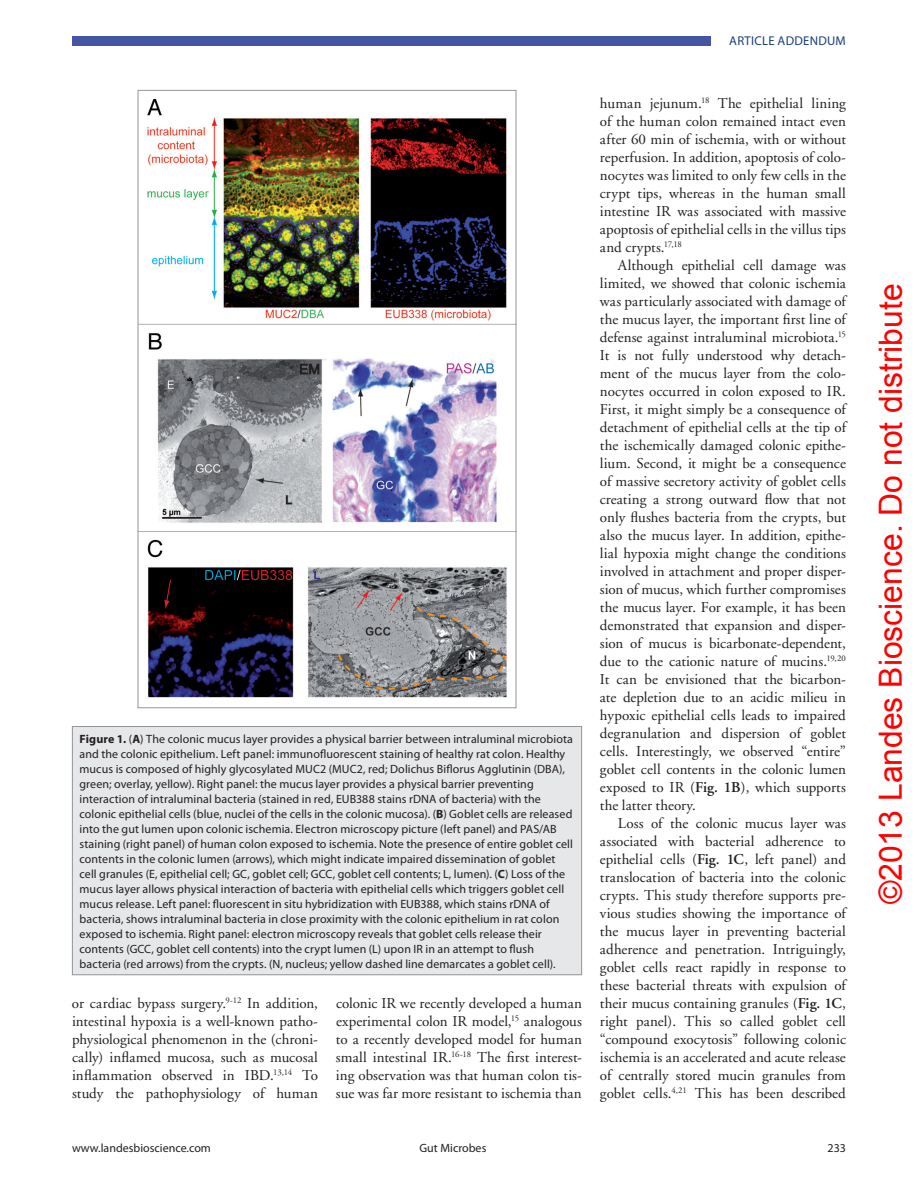
<style>
.page{position:relative;width:918px;height:1188px;background:#fff}
.page>*{position:absolute;margin:0;border:0;box-sizing:border-box;transform-origin:0 0}
.t1{font:31.95px "Arial";color:#f00}
.t2{font:15px/18px "Adobe Garamond";color:#231f20;text-align:justify}
.t3{font:12.75px "Myriad Pro";letter-spacing:.02em;color:#193f7c}
.t4{font:12px/15px "Myriad Pro";letter-spacing:.01em;color:#231f20}
.s1{font-weight:700}
.s2{font-weight:600}
</style>
<div class="page">
<div style="left:72px;top:36px;width:638px;height:10px;background:#4455a4"></div>
<div style="left:72px;top:727px;width:510px;height:248px;background:#e6e7e9"></div>
<div style="left:72px;top:726px;width:510px;height:249px;border:1px solid #939598"></div>
<img style="left:140px;top:99px;width:374px;height:599px">
<p class="t3" style="left:729px;top:33px;width:117px">article addendum</p>
<p class="t4" style="left:80px;top:731px;width:495px"><span class="s1">Figure 1.</span> (<span class="s1">A</span>) The colonic mucus layer provides a physical barrier between intraluminal microbiota and the colonic epithelium. Left panel: immunofluorescent staining of healthy rat colon. Healthy mucus is composed of highly glycosylated MUC2 (MUC2, red; Dolichus Biflorus Agglutinin (DBA), green; overlay, yellow). Right panel: the mucus layer provides a physical barrier preventing interaction of intraluminal bacteria (stained in red, EU B388 stains rDNA</p>
<p class="t4" style="left:80px;top:791px;width:495px;text-indent:360px">of bacteria) with the colonic epithelial cells (blue, nuclei of the cells in the colonic mucosa). (<span class="s1">B</span>) Goblet cells are released into the gut lumen upon colonic ischemia. Electron microscopy picture (left panel) and PAS/AB staining (right panel) of human colon exposed to ischemia. Note the presence of entire goblet cell contents in the colonic lumen (arrows), which might indicate impaired dissemination of goblet cell granules (E, epithelial cell; GC, goblet cell; GCC, goblet cell contents; L, lumen). (<span class="s1">C</span>) Loss of the mucus layer allows physical interaction of bacteria with epithelial cells which triggers goblet cell mucus release. Left panel: fluorescent in situ hybridization with EU B388, which stains rDNA</p>
<p class="t4" style="left:80px;top:896px;width:481px;text-indent:460px">of bacteria, shows intraluminal bacteria in close proximity with the colonic epithelium in rat colon exposed to ischemia. Right panel: electron microscopy reveals that goblet cells release their contents (GCC, goblet cell contents) into the crypt lumen (L) upon IR in an attempt to flush bacteria (red arrows) from the crypts. (N, nucleus; yellow dashed line demarcates a goblet cell).</p>
<p class="t2" style="left:72px;top:995px;width:248px">or cardiac bypass surgery.<sup>9-12</sup> In addition, intestinal hypoxia is a well-known patho&shy;physiological phenomenon in the (chroni&shy;cally) inflamed mucosa, such as mucosal inflammation observed in IBD.<sup>13,14</sup> To study the pathophysiology of human</p>
<p class="t2" style="left:336px;top:995px;width:248px">colonic IR we recently developed a human experimental colon IR model,<sup>15</sup> analogous to a recently developed model for human small intestinal IR.<sup>16-18</sup> The first interest&shy;ing observation was that human colon tis&shy;sue was far more resistant to ischemia than</p>
<p class="t2" style="left:600px;top:95px;width:248px">human jejunum.<sup>18</sup> The epithelial lining of the human colon remained intact even after 60 min of ischemia, with or without reperfusion. In addition, apoptosis of colo&shy;nocytes was limited to only few cells in the crypt tips, whereas in the human small intestine IR was associated with massive apoptosis of epithelial cells in the villus tips and crypts.<sup>17,18</sup></p>
<p class="t2" style="left:600px;top:257px;width:248px;text-indent:18px">Although epithelial cell damage was limited, we showed that colonic ischemia was particularly associated with damage of the mucus layer, the important first line of defense against intraluminal microbiota.<sup>15<br></sup>It is not fully understood why detach&shy;ment of the mucus layer from the colo&shy;nocytes occurred in colon exposed to IR.<br>First, it might simply be a consequence of detachment of epithelial cells at the tip of the ischemically damaged colonic epithe&shy;lium. Second, it might be a consequence of massive secretory activity of goblet cells creating a strong outward flow that not only flushes bacteria from the crypts, but also the mucus layer. In addition, epithe&shy;lial hypoxia might change the conditions involved in attachment and proper disper&shy;sion of mucus, which further compromises the mucus layer. For example, it has been demonstrated that expansion and disper&shy;sion of mucus is bicarbonate-dependent, due to the cationic nature of mucins.<sup>19,20<br></sup>It can be envisioned that the bicarbon&shy;ate depletion due to an acidic milieu in hypoxic epithelial cells leads to impaired degranulation and dispersion of goblet cells. Interestingly, we observed “entire” goblet cell contents in the colonic lumen exposed to IR (<span class="s2">Fig. 1B</span>), which supports the latter theory.</p>
<p class="t2" style="left:600px;top:815px;width:248px;text-indent:18px">Loss of the colonic mucus layer was associated with bacterial adherence to epithelial cells (<span class="s2">Fig. 1C</span>, left panel) and translocation of bacteria into the colonic crypts. This study therefore supports pre&shy;vious studies showing the importance of the mucus layer in preventing bacterial adherence and penetration. Intriguingly, goblet cells react rapidly in response to these bacterial threats with expulsion of their mucus containing granules (<span class="s2">Fig. 1C</span>, right panel). This so called goblet cell “compound exocytosis” following colonic ischemia is an accelerated and acute release of centrally stored mucin granules from goblet cells.<sup>4,21</sup> This has been described</p>
<p class="t4" style="left:72px;top:1141px;width:140px">www.landesbioscience.com</p>
<p class="t4" style="left:420px;top:1141px;width:68px">Gut Microbes</p>
<p class="t4" style="left:828px;top:1141px;width:20px">233</p>
<h1 class="t1" style="left:870px;top:904px;width:622px;rotate:-90deg">©2013 Landes Bioscience. Do not distribute</h1>
</div>
